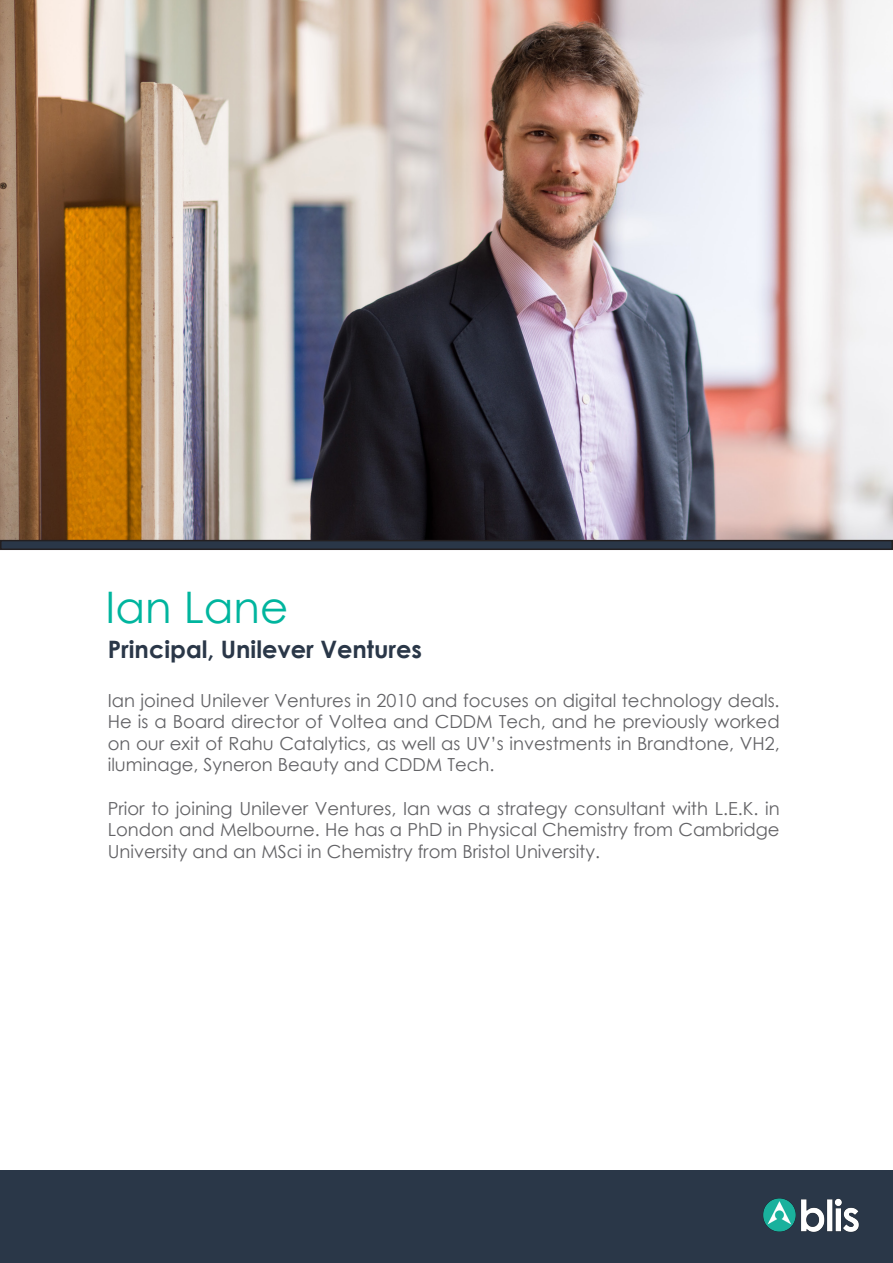
<style>
.page{position:relative;width:893px;height:1263px;background:#fff}
.page>*{position:absolute;margin:0;border:0;box-sizing:border-box;transform-origin:0 0}
.t1{font:43.5px "Century Gothic";color:#00b59e}
.t2{font:700 24px "Century Gothic";color:#2a3748}
.t3{font:18px/21.6px "Century Gothic";color:#636366;text-align:justify}
</style>
<div class="page">
<div style="left:0;top:1170px;width:893px;height:93px;background:#2a3748"></div>
<img style="left:1px;top:0;width:892px;height:540px">
<div style="left:1px;top:541px;width:891px;height:8px;background:#2a3748"></div>
<div style="left:0;top:540px;width:893px;height:10px;border:2px solid #231f20"></div>
<img style="left:763px;top:1198px;width:96px;height:34px">
<p class="t1" style="left:106px;top:576px;width:184px">Ian Lane</p>
<p class="t2" style="left:108px;top:634px;width:316px">Principal, Unilever Ventures</p>
<p class="t3" style="left:108px;top:689px;width:673px">Ian joined Unilever Ventures in 2010 and focuses on digital technology deals.<br>He is a Board director of Voltea and CDDM Tech, and he previously worked on our exit of Rahu Catalytics, as well as UV’s investments in Brandtone, VH2, iluminage, Syneron Beauty and CDDM Tech.</p>
<p class="t3" style="left:108px;top:797px;width:673px">Prior to joining Unilever Ventures, Ian was a strategy consultant with L.E.K. in London and Melbourne. He has a PhD in Physical Chemistry from Cambridge University and an MSci in Chemistry from Bristol University.</p>
</div>
